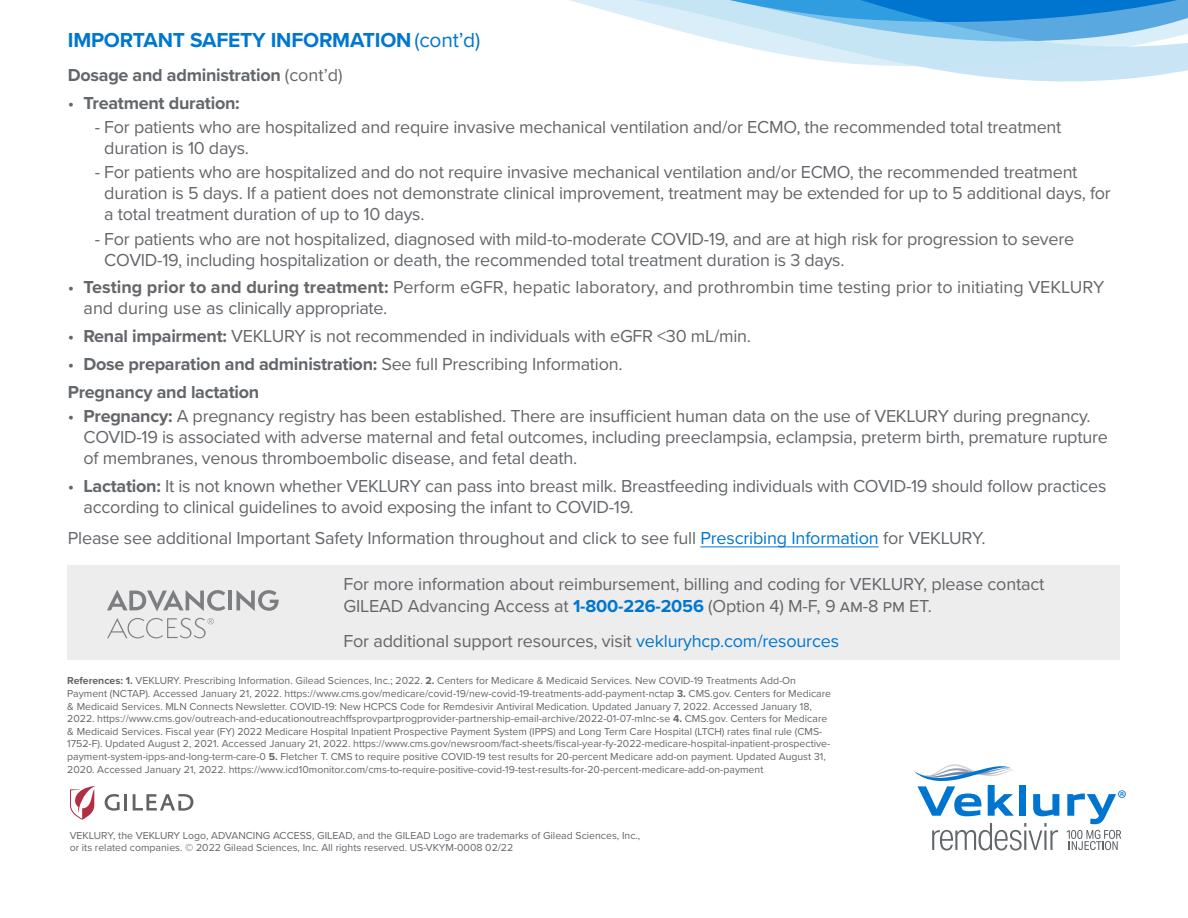
<style>
.page{position:relative;width:1188px;height:918px;background:#fff}
.page>*{position:absolute;margin:0;border:0;box-sizing:border-box;transform-origin:0 0}
.Body{font:700 21px "Proxima Nova";letter-spacing:-.01em;color:#0077cf}
.Bullet{font:18px/21px "Proxima Nova";letter-spacing:-.015em;color:#63666a}
.Body-2{font:18px/21.6px "Proxima Nova";letter-spacing:-.01em;color:#63666a}
.Bullet-2{font:700 18px "Proxima Nova";letter-spacing:-.015em;color:#63666a}
.Body-3{font:10.5px/12.6px "Proxima Nova";color:#63666a}
.s1{font-weight:400}
.s2{font-weight:700}
.s3{color:#0077cf}
.s4{font-weight:700;color:#0077cf}
</style>
<div class="page">
<svg style="left:569px;top:0;width:619px;height:81px"></svg>
<svg style="left:914px;top:764px;width:100px;height:52px"></svg>
<div style="left:1019px;top:785px;width:7px;height:31px;background:#0075cf"></div>
<svg style="left:1033px;top:794px;width:26px;height:22px"></svg>
<svg style="left:1067px;top:790px;width:59px;height:34px"></svg>
<svg style="left:1066px;top:830px;width:55px;height:20px"></svg>
<svg style="left:932px;top:823px;width:126px;height:27px"></svg>
<div style="left:68px;top:566px;width:1052px;height:94px;background:#eeeded"></div>
<hr style="left:700px;top:546px;width:179px;height:1px;background:#0077cf">
<svg style="left:105px;top:794px;width:22px;height:17px"></svg>
<svg style="left:133px;top:794px;width:60px;height:17px"></svg>
<svg style="left:70px;top:786px;width:25px;height:34px"></svg>
<svg style="left:107px;top:590px;width:118px;height:21px"></svg>
<hr style="left:228px;top:591px;width:4px;height:19px;background:#7c7e81">
<svg style="left:236px;top:590px;width:43px;height:21px"></svg>
<svg style="left:107px;top:618px;width:107px;height:20px"></svg>
<p class="Body" style="left:68px;top:24px;width:414px">IMPORTANT SAFETY INFORMATION<span class="s1">(cont’d)</span></p>
<p class="Bullet-2" style="left:68px;top:62px;width:276px">Dosage and administration <span class="s1">(cont’d)</span></p>
<p class="Bullet-2" style="left:68px;top:89px;width:173px"><span class="s1">•</span> Treatment duration:</p>
<p class="Bullet" style="left:104px;top:116px;width:959px;text-indent:-10px">- For patients who are hospitalized and require invasive mechanical ventilation and/or ECMO, the recommended total treatment duration is 10 days.</p>
<p class="Bullet" style="left:104px;top:161px;width:1008px;text-indent:-10px">- For patients who are hospitalized and do not require invasive mechanical ventilation and/or ECMO, the recommended treatment duration is 5 days. If a patient does not demonstrate clinical improvement, treatment may be extended for up to 5 additional days, for a total treatment duration of up to 10 days.</p>
<p class="Bullet" style="left:104px;top:227px;width:971px;text-indent:-10px">- For patients who are not hospitalized, diagnosed with mild-to-moderate COVID-19, and are at high risk for progression to severe<br>COVID-19, including hospitalization or death, the recommended total treatment duration is 3 days.</p>
<p class="Bullet" style="left:84px;top:276px;width:1022px;text-indent:-16px">• <span class="s2">Testing prior to and during treatment:</span> Perform eGFR, hepatic laboratory, and prothrombin time testing prior to initiating VEKLURY and during use as clinically appropriate.</p>
<p class="Bullet" style="left:68px;top:325px;width:685px">• <span class="s2">Renal impairment:</span> VEKLURY is not recommended in individuals with eGFR &lt;30 mL/min.</p>
<p class="Bullet-2" style="left:68px;top:350px;width:556px"><span class="s1">•</span> Dose preparation and administration: <span class="s1">See full Prescribing Information.</span></p>
<p class="Bullet-2" style="left:68px;top:378px;width:193px">Pregnancy and lactation</p>
<p class="Bullet" style="left:84px;top:405px;width:1026px;text-indent:-16px">• <span class="s2">Pregnancy:</span> A pregnancy registry has been established. There are insufficient human data on the use of VEKLURY during pregnancy.<br>COVID-19 is associated with adverse maternal and fetal outcomes, including preeclampsia, eclampsia, preterm birth, premature rupture of membranes, venous thromboembolic disease, and fetal death.</p>
<p class="Bullet" style="left:84px;top:474px;width:1024px;text-indent:-16px">• <span class="s2">Lactation:</span> It is not known whether VEKLURY can pass into breast milk. Breastfeeding individuals with COVID-19 should follow practices according to clinical guidelines to avoid exposing the infant to COVID-19.</p>
<p class="Bullet" style="left:68px;top:527px;width:919px">Please see additional Important Safety Information throughout and click to see full <span class="s3">Prescribing Information</span> for VEKLURY.</p>
<p class="Body-2" style="left:343px;top:573px;width:703px">For more information about reimbursement, billing and coding for VEKLURY, please contact<br>GILEAD Advancing Access at <span class="s4">1-800-226-2056</span> (Option 4) M-F, 9 am-8 pm ET.</p>
<p class="Body-2" style="left:343px;top:630px;width:497px">For additional support resources, visit <span class="s3">vekluryhcp.com/resources</span></p>
<p class="Body-3" style="left:67px;top:674px;width:765px"><span class="s2">References: 1.</span> VEKLURY. Prescribing Information. Gilead Sciences, Inc.; 2022. <span class="s2">2.</span> Centers for Medicare &amp; Medicaid Services. New COVID-19 Treatments Add-On Payment (NCTAP). Accessed January 21, 2022. https://www.cms.gov/medicare/covid-19/new-covid-19-treatments-add-payment-nctap <span class="s2">3.</span> CMS.gov. Centers for Medicare &amp; Medicaid Services. MLN Connects Newsletter. COVID-19: New HCPCS Code for Remdesivir Antiviral Medication. Updated January 7, 2022. Accessed January 18, 2022. https://www.cms.gov/outreach-and-educationoutreachffsprovpartprogprovider-partnership-email-archive/2022-01-07-mlnc-se <span class="s2">4.</span> CMS.gov. Centers for Medicare &amp; Medicaid Services. Fiscal year (FY) 2022 Medicare Hospital Inpatient Prospective Payment System (IPPS) and Long Term Care Hospital (LTCH) rates final rule (CMS-1752-F). Updated August 2, 2021. Accessed January 21, 2022. https://www.cms.gov/newsroom/fact-sheets/fiscal-year-fy-2022-medicare-hospital-inpatient-prospective&shy;payment-system-ipps-and-long-term-care-0 <span class="s2">5.</span> Fletcher T. CMS to require positive COVID-19 test results for 20-percent Medicare add-on payment. Updated August 31, 2020. Accessed January 21, 2022. https://www.icd10monitor.com/cms-to-require-positive-covid-19-test-results-for-20-percent-medicare-add-on-payment</p>
<p class="Body-3" style="left:70px;top:828px;width:572px">VEKLURY, the VEKLURY Logo, ADVANCING ACCESS, GILEAD, and the GILEAD Logo are trademarks of Gilead Sciences, Inc., or its related companies. © 2022 Gilead Sciences, Inc. All rights reserved. US-VKYM-0008 02/22</p>
</div>
